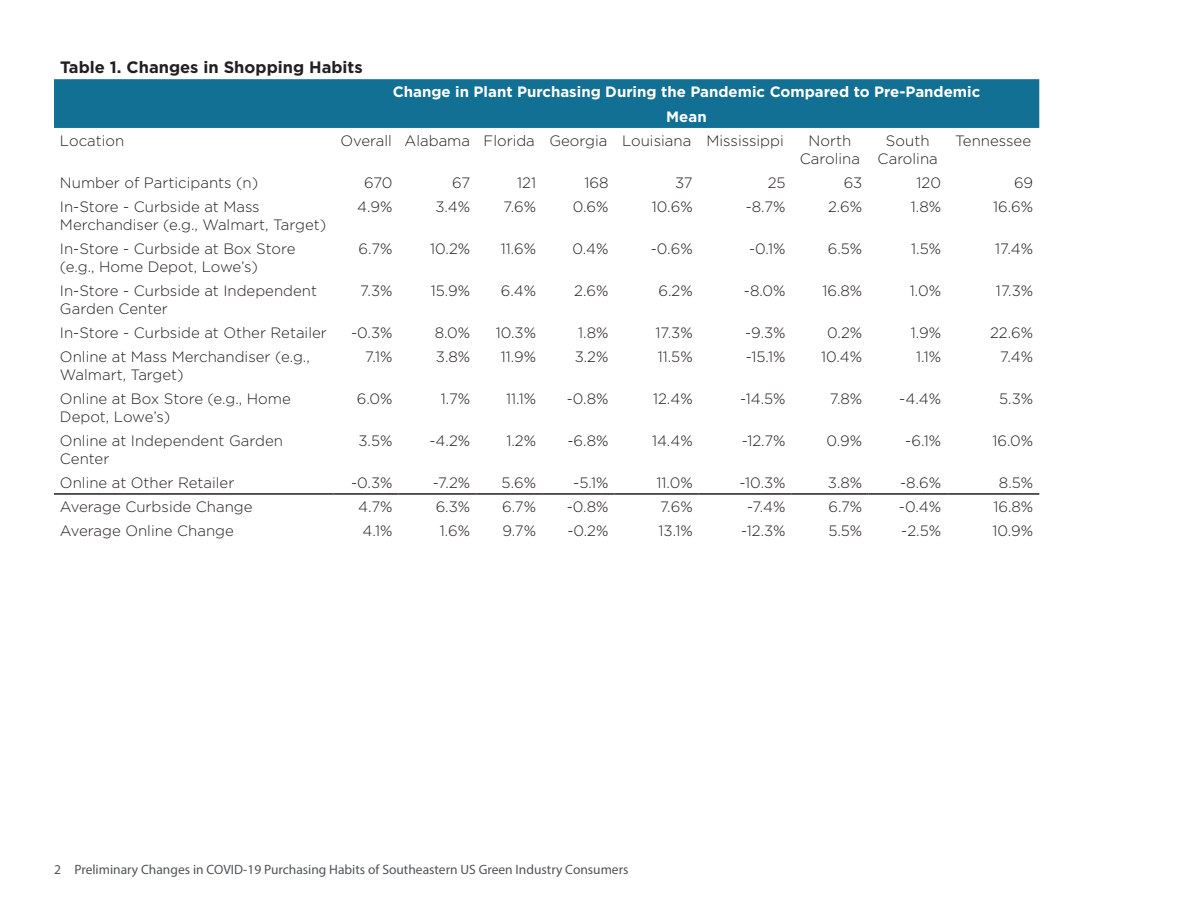
<style>
.page{position:relative;width:1188px;height:918px;background:#fff}
.page>*{position:absolute;margin:0;border:0;box-sizing:border-box;transform-origin:0 0}
.t1{font:700 16.5px "Gotham";color:#231f20}
.t2{font:300 15px/18px "Gotham";color:#231f20}
.t3{font:700 15px "Gotham";color:#fff}
.t4{font:13.5px "Myriad Pro";color:#505457}
</style>
<div class="page">
<div style="left:54px;top:79px;width:985px;height:49px;background:#127094"></div>
<hr style="left:54px;top:493px;width:280px;height:2px;background:#231f20">
<hr style="left:334px;top:493px;width:65px;height:2px;background:#231f20">
<hr style="left:399px;top:493px;width:77px;height:2px;background:#231f20">
<hr style="left:476px;top:493px;width:66px;height:2px;background:#231f20">
<hr style="left:542px;top:493px;width:73px;height:2px;background:#231f20">
<hr style="left:615px;top:493px;width:84px;height:2px;background:#231f20">
<hr style="left:699px;top:493px;width:93px;height:2px;background:#231f20">
<hr style="left:792px;top:493px;width:76px;height:2px;background:#231f20">
<hr style="left:868px;top:493px;width:79px;height:2px;background:#231f20">
<hr style="left:947px;top:493px;width:92px;height:2px;background:#231f20">
<p class="t1" style="left:60px;top:56px;width:304px">Table 1. Changes in Shopping Habits</p>
<p class="t3" style="left:393px;top:82px;width:589px">Change in Plant Purchasing During the Pandemic Compared to Pre-Pandemic</p>
<p class="t3" style="left:666px;top:107px;width:42px">Mean</p>
<p class="t2" style="left:60px;top:131px;width:66px">Location</p>
<p class="t2" style="left:340px;top:131px;width:53px">Overall</p>
<p class="t2" style="left:405px;top:131px;width:67px">Alabama</p>
<p class="t2" style="left:484px;top:131px;width:53px">Florida</p>
<p class="t2" style="left:549px;top:131px;width:59px">Georgia</p>
<p class="t2" style="left:622px;top:131px;width:71px">Louisiana</p>
<p class="t2" style="left:707px;top:131px;width:79px">Mississippi</p>
<p class="t2" style="left:800px;top:131px;width:62px;text-align:center">North<br>Carolina</p>
<p class="t2" style="left:878px;top:131px;width:62px;text-align:center">South<br>Carolina</p>
<p class="t2" style="left:955px;top:131px;width:77px">Tennessee</p>
<p class="t2" style="left:60px;top:173px;width:200px">Number of Participants (n)</p>
<p class="t2" style="left:364px;top:173px;width:30px">670</p>
<p class="t2" style="left:452px;top:173px;width:20px">67</p>
<p class="t2" style="left:517px;top:173px;width:20px">121</p>
<p class="t2" style="left:584px;top:173px;width:26px">168</p>
<p class="t2" style="left:675px;top:173px;width:19px">37</p>
<p class="t2" style="left:768px;top:173px;width:19px">25</p>
<p class="t2" style="left:844px;top:173px;width:20px">63</p>
<p class="t2" style="left:917px;top:173px;width:26px">120</p>
<p class="t2" style="left:1014px;top:173px;width:21px">69</p>
<p class="t2" style="left:60px;top:197px;width:268px">In-Store - Curbside at Mass<br>Merchandiser (e.g., Walmart, Target)</p>
<p class="t2" style="left:357px;top:197px;width:37px">4.9%</p>
<p class="t2" style="left:435px;top:197px;width:36px">3.4%</p>
<p class="t2" style="left:503px;top:197px;width:34px">7.6%</p>
<p class="t2" style="left:573px;top:197px;width:37px">0.6%</p>
<p class="t2" style="left:652px;top:197px;width:42px">10.6%</p>
<p class="t2" style="left:746px;top:197px;width:41px">-8.7%</p>
<p class="t2" style="left:828px;top:197px;width:36px">2.6%</p>
<p class="t2" style="left:911px;top:197px;width:32px">1.8%</p>
<p class="t2" style="left:993px;top:197px;width:42px">16.6%</p>
<p class="t2" style="left:60px;top:239px;width:237px">In-Store - Curbside at Box Store (e.g., Home Depot, Lowe’s)</p>
<p class="t2" style="left:359px;top:239px;width:35px">6.7%</p>
<p class="t2" style="left:430px;top:239px;width:42px">10.2%</p>
<p class="t2" style="left:501px;top:239px;width:37px">11.6%</p>
<p class="t2" style="left:572px;top:239px;width:38px">0.4%</p>
<p class="t2" style="left:651px;top:239px;width:43px">-0.6%</p>
<p class="t2" style="left:749px;top:239px;width:38px">-0.1%</p>
<p class="t2" style="left:828px;top:239px;width:36px">6.5%</p>
<p class="t2" style="left:911px;top:239px;width:31px">1.5%</p>
<p class="t2" style="left:995px;top:239px;width:40px">17.4%</p>
<p class="t2" style="left:60px;top:281px;width:259px">In-Store - Curbside at Independent<br>Garden Center</p>
<p class="t2" style="left:360px;top:281px;width:34px">7.3%</p>
<p class="t2" style="left:431px;top:281px;width:41px">15.9%</p>
<p class="t2" style="left:501px;top:281px;width:37px">6.4%</p>
<p class="t2" style="left:574px;top:281px;width:36px">2.6%</p>
<p class="t2" style="left:658px;top:281px;width:36px">6.2%</p>
<p class="t2" style="left:744px;top:281px;width:43px">-8.0%</p>
<p class="t2" style="left:822px;top:281px;width:41px">16.8%</p>
<p class="t2" style="left:910px;top:281px;width:33px">1.0%</p>
<p class="t2" style="left:996px;top:281px;width:39px">17.3%</p>
<p class="t2" style="left:60px;top:323px;width:268px">In-Store - Curbside at Other Retailer</p>
<p class="t2" style="left:351px;top:323px;width:43px">-0.3%</p>
<p class="t2" style="left:435px;top:323px;width:37px">8.0%</p>
<p class="t2" style="left:496px;top:323px;width:42px">10.3%</p>
<p class="t2" style="left:578px;top:323px;width:32px">1.8%</p>
<p class="t2" style="left:655px;top:323px;width:39px">17.3%</p>
<p class="t2" style="left:745px;top:323px;width:42px">-9.3%</p>
<p class="t2" style="left:827px;top:323px;width:37px">0.2%</p>
<p class="t2" style="left:911px;top:323px;width:32px">1.9%</p>
<p class="t2" style="left:990px;top:323px;width:45px">22.6%</p>
<p class="t2" style="left:60px;top:347px;width:251px">Online at Mass Merchandiser (e.g.,<br>Walmart, Target)</p>
<p class="t2" style="left:365px;top:347px;width:29px">7.1%</p>
<p class="t2" style="left:436px;top:347px;width:36px">3.8%</p>
<p class="t2" style="left:501px;top:347px;width:37px">11.9%</p>
<p class="t2" style="left:575px;top:347px;width:35px">3.2%</p>
<p class="t2" style="left:658px;top:347px;width:36px">11.5%</p>
<p class="t2" style="left:746px;top:347px;width:41px">-15.1%</p>
<p class="t2" style="left:821px;top:347px;width:43px">10.4%</p>
<p class="t2" style="left:916px;top:347px;width:27px">1.1%</p>
<p class="t2" style="left:1000px;top:347px;width:35px">7.4%</p>
<p class="t2" style="left:60px;top:389px;width:232px">Online at Box Store (e.g., Home<br>Depot, Lowe’s)</p>
<p class="t2" style="left:357px;top:389px;width:37px">6.0%</p>
<p class="t2" style="left:441px;top:389px;width:31px">1.7%</p>
<p class="t2" style="left:506px;top:389px;width:32px">11.1%</p>
<p class="t2" style="left:567px;top:389px;width:43px">-0.8%</p>
<p class="t2" style="left:653px;top:389px;width:41px">12.4%</p>
<p class="t2" style="left:740px;top:389px;width:47px">-14.5%</p>
<p class="t2" style="left:830px;top:389px;width:34px">7.8%</p>
<p class="t2" style="left:899px;top:389px;width:43px">-4.4%</p>
<p class="t2" style="left:999px;top:389px;width:36px">5.3%</p>
<p class="t2" style="left:60px;top:431px;width:225px">Online at Independent Garden<br>Center</p>
<p class="t2" style="left:358px;top:431px;width:36px">3.5%</p>
<p class="t2" style="left:430px;top:431px;width:42px">-4.2%</p>
<p class="t2" style="left:506px;top:431px;width:31px">1.2%</p>
<p class="t2" style="left:568px;top:431px;width:43px">-6.8%</p>
<p class="t2" style="left:652px;top:431px;width:42px">14.4%</p>
<p class="t2" style="left:742px;top:431px;width:45px">-12.7%</p>
<p class="t2" style="left:827px;top:431px;width:37px">0.9%</p>
<p class="t2" style="left:905px;top:431px;width:37px">-6.1%</p>
<p class="t2" style="left:992px;top:431px;width:42px">16.0%</p>
<p class="t2" style="left:60px;top:473px;width:176px">Online at Other Retailer</p>
<p class="t2" style="left:351px;top:473px;width:43px">-0.3%</p>
<p class="t2" style="left:433px;top:473px;width:39px">-7.2%</p>
<p class="t2" style="left:502px;top:473px;width:36px">5.6%</p>
<p class="t2" style="left:573px;top:473px;width:37px">-5.1%</p>
<p class="t2" style="left:657px;top:473px;width:38px">11.0%</p>
<p class="t2" style="left:740px;top:473px;width:48px">-10.3%</p>
<p class="t2" style="left:828px;top:473px;width:36px">3.8%</p>
<p class="t2" style="left:900px;top:473px;width:43px">-8.6%</p>
<p class="t2" style="left:999px;top:473px;width:36px">8.5%</p>
<p class="t2" style="left:60px;top:497px;width:194px">Average Curbside Change</p>
<p class="t2" style="left:358px;top:497px;width:36px">4.7%</p>
<p class="t2" style="left:436px;top:497px;width:36px">6.3%</p>
<p class="t2" style="left:502px;top:497px;width:35px">6.7%</p>
<p class="t2" style="left:567px;top:497px;width:43px">-0.8%</p>
<p class="t2" style="left:660px;top:497px;width:34px">7.6%</p>
<p class="t2" style="left:747px;top:497px;width:40px">-7.4%</p>
<p class="t2" style="left:828px;top:497px;width:35px">6.7%</p>
<p class="t2" style="left:899px;top:497px;width:44px">-0.4%</p>
<p class="t2" style="left:993px;top:497px;width:41px">16.8%</p>
<p class="t2" style="left:60px;top:521px;width:175px">Average Online Change</p>
<p class="t2" style="left:362px;top:521px;width:32px">4.1%</p>
<p class="t2" style="left:440px;top:521px;width:32px">1.6%</p>
<p class="t2" style="left:502px;top:521px;width:35px">9.7%</p>
<p class="t2" style="left:567px;top:521px;width:43px">-0.2%</p>
<p class="t2" style="left:658px;top:521px;width:36px">13.1%</p>
<p class="t2" style="left:741px;top:521px;width:46px">-12.3%</p>
<p class="t2" style="left:828px;top:521px;width:35px">5.5%</p>
<p class="t2" style="left:901px;top:521px;width:41px">-2.5%</p>
<p class="t2" style="left:992px;top:521px;width:42px">10.9%</p>
<p class="t4" style="left:54px;top:861px;width:576px">2 Preliminary Changes in COVID-19 Purchasing Habits of Southeastern US Green Industry Consumers</p>
</div>
